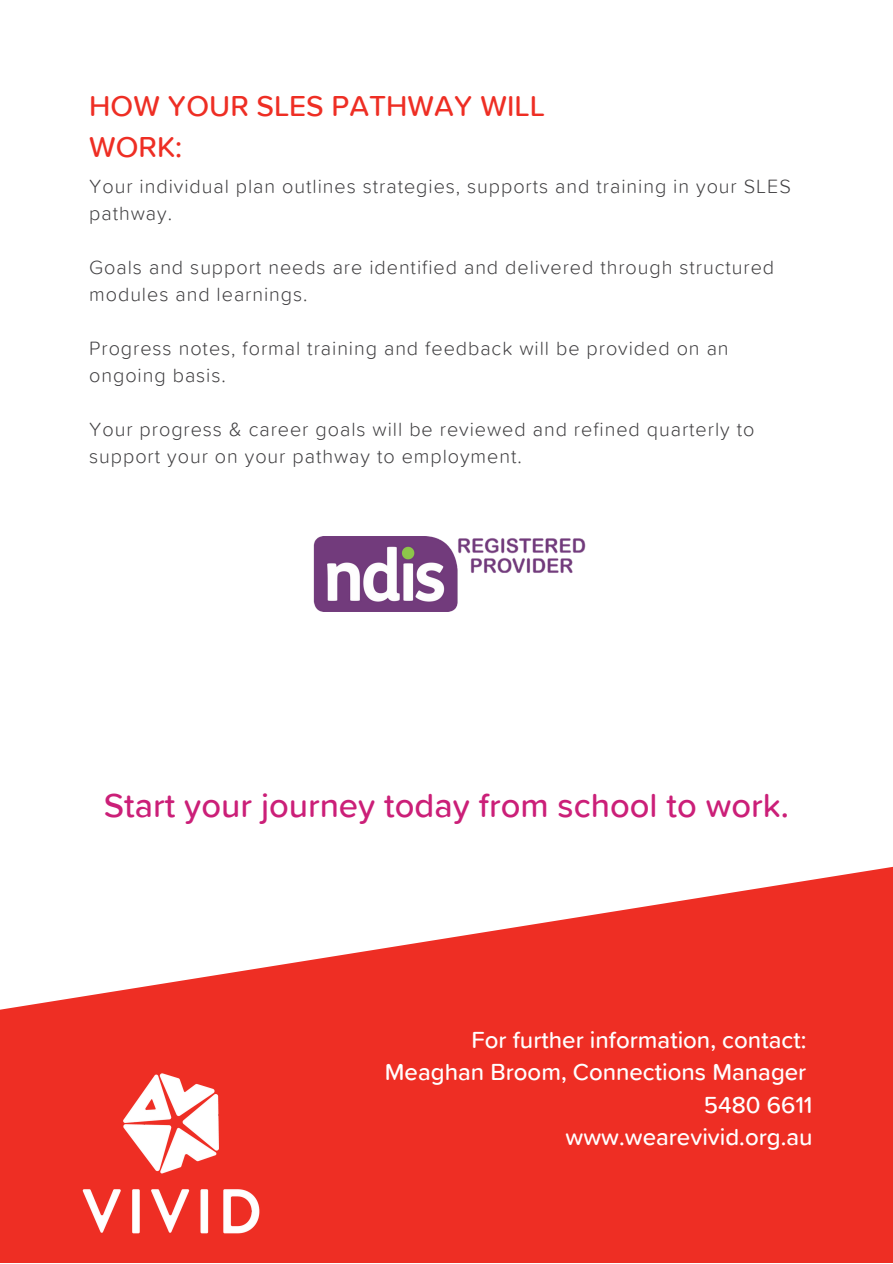
<style>
.page{position:relative;width:893px;height:1264px;background:#fff}
.page>*{position:absolute;margin:0;border:0;box-sizing:border-box;transform-origin:0 0}
.t1{font:500 34.5px "Proxima Soft";color:#cb1f78}
.t2{font:500 29.7px/41.5px "Proxima Soft";color:#ee2e24}
.t3{font:500 24px/32.5px "Proxima Soft";color:#fff;text-align:right}
.t4{font:300 19.8px/27px "Proxima Soft";letter-spacing:.045em;color:#414042}
</style>
<div class="page">
<svg style="left:0;top:867px;width:892px;height:395px;fill:#ee2e24"></svg>
<img style="left:47px;top:1039px;width:248px;height:198px">
<img style="left:313px;top:536px;width:273px;height:75px">
<h2 class="t2" style="left:89px;top:86px;width:457px">HOW YOUR SLES PATHWAY WILL<br>WORK:</h2>
<p class="t4" style="left:89px;top:174px;width:703px">Your individual plan outlines strategies, supports and training in your SLES pathway.</p>
<p class="t4" style="left:89px;top:255px;width:686px">Goals and support needs are identified and delivered through structured modules and learnings.</p>
<p class="t4" style="left:89px;top:336px;width:640px">Progress notes, formal training and feedback will be provided on an ongoing basis.</p>
<p class="t4" style="left:89px;top:417px;width:666px">Your progress &amp; career goals will be reviewed and refined quarterly to support your on your pathway to employment.</p>
<h1 class="t1" style="left:104px;top:790px;width:686px">Start your journey today from school to work.</h1>
<p class="t3" style="left:385px;top:1024px;width:429px">For further information, contact:<br>Meaghan Broom, Connections Manager<br>5480 6611<br>www.wearevivid.org.au</p>
</div>
